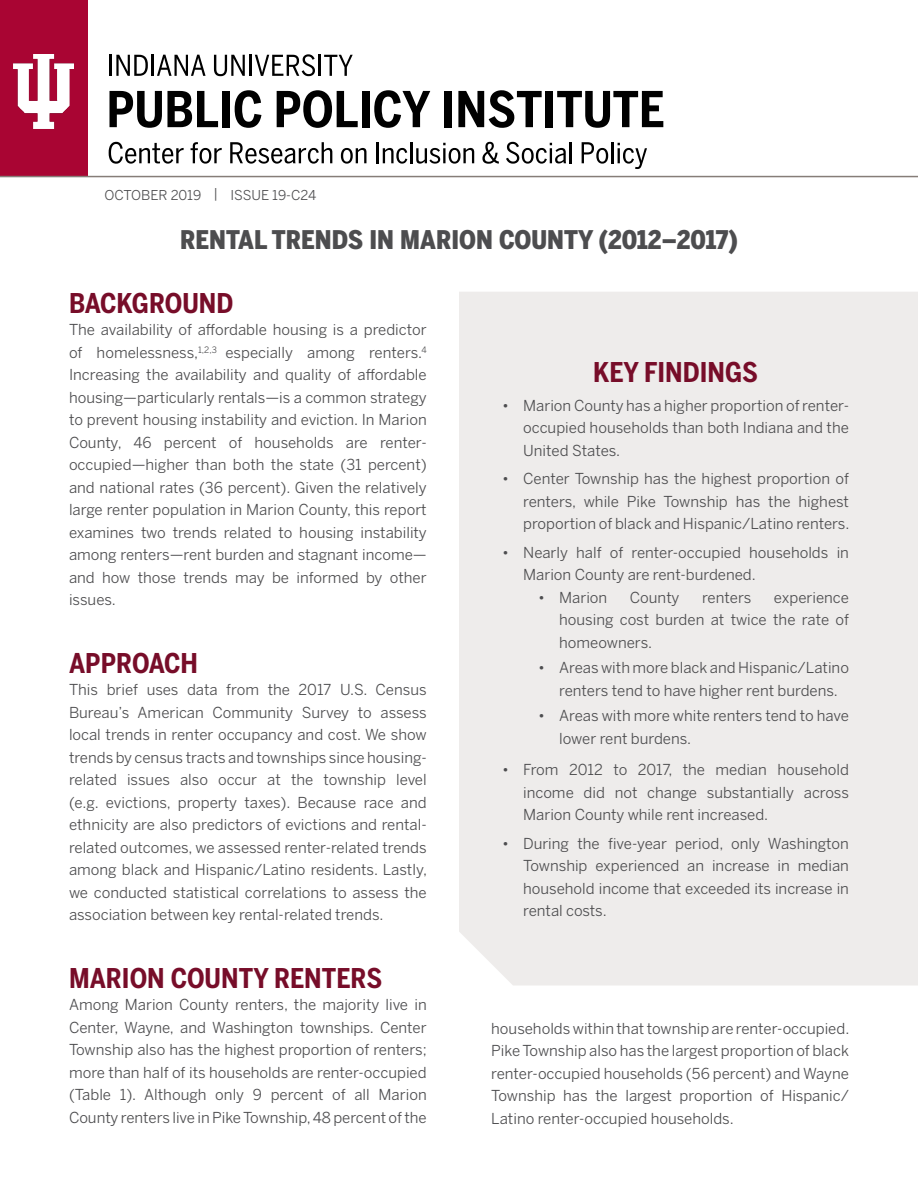
<style>
.page{position:relative;width:918px;height:1188px;background:#fff}
.page>*{position:absolute;margin:0;border:0;box-sizing:border-box;transform-origin:0 0}
.t1{font:700 27px "Benton Sans Cond";color:#770d29}
.t2{font:900 25.5px "Benton Sans Cond";color:#4d4d4f}
.t3{font:15px/22.5px "Benton Sans";color:#4d4d4f;text-align:justify}
.t4{font:13.5px "Benton Sans";color:#4d4d4f}
</style>
<div class="page">
<div style="left:0;top:0;width:88px;height:177px;background:#a90533"></div>
<hr style="left:110px;top:55px;width:2px;height:21px;background:#000">
<svg style="left:116px;top:55px;width:32px;height:21px"></svg>
<hr style="left:152px;top:55px;width:2px;height:21px;background:#000">
<svg style="left:157px;top:55px;width:49px;height:21px"></svg>
<svg style="left:214px;top:55px;width:31px;height:21px"></svg>
<hr style="left:249px;top:55px;width:3px;height:21px;background:#000">
<svg style="left:255px;top:54px;width:60px;height:22px"></svg>
<hr style="left:319px;top:55px;width:2px;height:21px;background:#000">
<svg style="left:324px;top:55px;width:29px;height:21px"></svg>
<svg style="left:110px;top:91px;width:108px;height:37px"></svg>
<div style="left:222px;top:91px;width:8px;height:36px;background:#000"></div>
<svg style="left:235px;top:90px;width:26px;height:38px"></svg>
<svg style="left:277px;top:90px;width:81px;height:38px"></svg>
<div style="left:362px;top:91px;width:7px;height:36px;background:#000"></div>
<svg style="left:374px;top:90px;width:56px;height:38px"></svg>
<div style="left:445px;top:91px;width:7px;height:36px;background:#000"></div>
<svg style="left:458px;top:90px;width:84px;height:38px"></svg>
<div style="left:546px;top:91px;width:7px;height:36px;background:#000"></div>
<svg style="left:557px;top:91px;width:106px;height:37px"></svg>
<svg style="left:109px;top:142px;width:75px;height:22px"></svg>
<svg style="left:191px;top:142px;width:31px;height:22px"></svg>
<svg style="left:230px;top:142px;width:102px;height:22px"></svg>
<svg style="left:341px;top:148px;width:25px;height:16px"></svg>
<hr style="left:376px;top:142px;width:3px;height:21px;background:#000">
<svg style="left:383px;top:148px;width:24px;height:16px"></svg>
<hr style="left:410px;top:142px;width:3px;height:21px;background:#000">
<svg style="left:416px;top:143px;width:58px;height:21px"></svg>
<svg style="left:482px;top:142px;width:17px;height:22px"></svg>
<svg style="left:506px;top:142px;width:60px;height:22px"></svg>
<hr style="left:569px;top:142px;width:3px;height:21px;background:#000">
<svg style="left:582px;top:142px;width:26px;height:22px"></svg>
<hr style="left:611px;top:142px;width:3px;height:21px;background:#000">
<svg style="left:618px;top:143px;width:29px;height:26px"></svg>
<div style="left:459px;top:292px;width:459px;height:694px;background:#eeeceb"></div>
<hr style="left:0;top:176px;width:918px;height:1px;background:#867d78">
<img style="left:14px;top:54px;width:59px;height:75px">
<p class="t4" style="left:104px;top:187px;width:213px">OCTOBER 2019 | ISSUE 19-C24</p>
<h2 class="t2" style="left:180px;top:224px;width:559px">RENTAL TRENDS IN MARION COUNTY (2012–2017)</h2>
<h1 class="t1" style="left:69px;top:286px;width:166px">BACKGROUND</h1>
<p class="t3" style="left:69px;top:319px;width:359px">The availability of affordable housing is a predictor of homelessness,<sup>1,2,3</sup> especially among renters.<sup>4<br></sup>Increasing the availability and quality of affordable housing—particularly rentals—is a common strategy to prevent housing instability and eviction. In Marion County, 46 percent of households are renter&shy;occupied—higher than both the state (31 percent) and national rates (36 percent). Given the relatively large renter population in Marion County, this report examines two trends related to housing instability among renters—rent burden and stagnant income— and how those trends may be informed by other issues.</p>
<h1 class="t1" style="left:593px;top:356px;width:166px">KEY FINDINGS</h1>
<p class="t3" style="left:523px;top:394px;width:327px;text-indent:-21px">• Marion County has a higher proportion of renter&shy;occupied households than both Indiana and the United States.</p>
<p class="t3" style="left:523px;top:468px;width:328px;text-indent:-21px">• Center Township has the highest proportion of renters, while Pike Township has the highest proportion of black and Hispanic/Latino renters.</p>
<p class="t3" style="left:523px;top:541px;width:327px;text-indent:-21px">• Nearly half of renter-occupied households in<br>Marion County are rent-burdened.</p>
<p class="t3" style="left:538px;top:586px;width:71px">• Marion</p>
<p class="t3" style="left:630px;top:586px;width:51px">County</p>
<p class="t3" style="left:702px;top:586px;width:51px">renters</p>
<p class="t3" style="left:559px;top:586px;width:291px;text-indent:215px">experience housing cost burden at twice the rate of homeowners.</p>
<p class="t3" style="left:559px;top:657px;width:291px;text-indent:-21px">• Areas with more black and Hispanic/Latino renters tend to have higher rent burdens.</p>
<p class="t3" style="left:559px;top:705px;width:291px;text-indent:-21px">• Areas with more white renters tend to have lower rent burdens.</p>
<p class="t3" style="left:523px;top:759px;width:327px;text-indent:-21px">• From 2012 to 2017, the median household income did not change substantially across Marion County while rent increased.</p>
<p class="t3" style="left:523px;top:832px;width:327px;text-indent:-21px">• During the five-year period, only Washington Township experienced an increase in median household income that exceeded its increase in rental costs.</p>
<h1 class="t1" style="left:69px;top:646px;width:130px">APPROACH</h1>
<p class="t3" style="left:69px;top:679px;width:360px">This brief uses data from the 2017 U.S. Census Bureau’s American Community Survey to assess local trends in renter occupancy and cost. We show trends by census tracts and townships since housing&shy;related issues also occur at the township level (e.g. evictions, property taxes). Because race and ethnicity are also predictors of evictions and rental&shy;related outcomes, we assessed renter-related trends among black and Hispanic/Latino residents. Lastly, we conducted statistical correlations to assess the association between key rental-related trends.</p>
<h1 class="t1" style="left:69px;top:961px;width:315px">MARION COUNTY RENTERS</h1>
<p class="t3" style="left:69px;top:994px;width:359px">Among Marion County renters, the majority live in Center, Wayne, and Washington townships. Center Township also has the highest proportion of renters; more than half of its households are renter-occupied (Table 1). Although only 9 percent of all Marion County renters live in Pike Township, 48 percent of the</p>
<p class="t3" style="left:491px;top:1017px;width:360px">households within that township are renter-occupied.<br>Pike Township also has the largest proportion of black renter-occupied households (56 percent) and Wayne Township has the largest proportion of Hispanic/ Latino renter-occupied households.</p>
</div>
